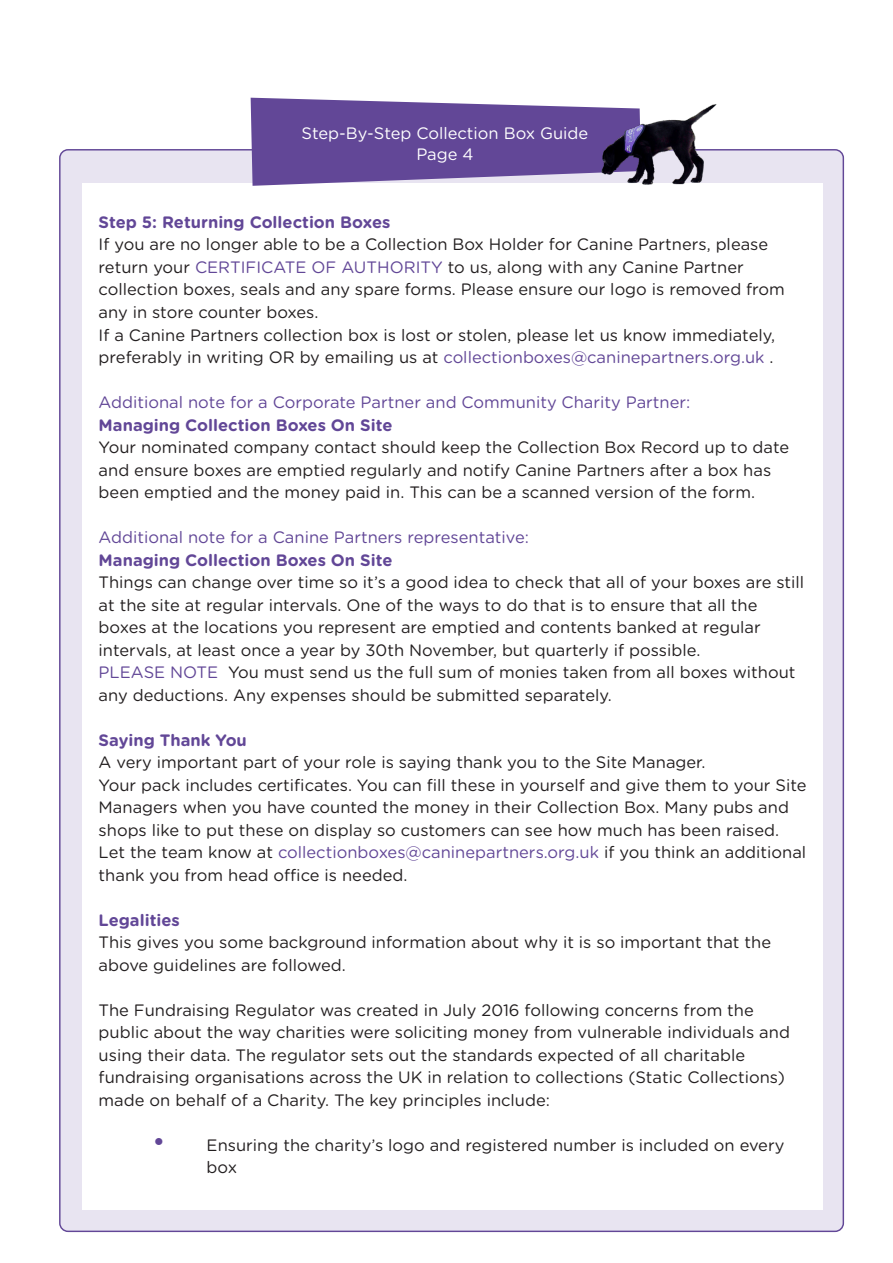
<style>
.page{position:relative;width:893px;height:1263px;background:#fff}
.page>*{position:absolute;margin:0;border:0;box-sizing:border-box;transform-origin:0 0}
.t1{font:16.5px/22.5px "Gotham Rounded";color:#231f20}
.t2{font:700 16.5px "Gotham Rounded";color:#624797}
.t3{font:16.5px "Gotham Rounded";color:#624797}
.t4{font:16.5px/21px "Gotham Rounded";color:#fff;text-align:center}
.s1{color:#624797}
.s2{font-size:27px;color:#624797}
</style>
<div class="page">
<div style="left:60px;top:150px;width:783px;height:1081px;background:#e8e4f1;border-radius:8px"></div>
<div style="left:82px;top:183px;width:741px;height:1026px;background:#fff"></div>
<svg style="left:251px;top:98px;width:345px;height:88px;background:#755da3"></svg>
<img style="left:596px;top:104px;width:169px;height:81px">
<p class="t4" style="left:302px;top:122px;width:288px">Step-By-Step Collection Box Guide<br>Page 4</p>
<p class="t2" style="left:99px;top:210px;width:293px">Step 5: Returning Collection Boxes</p>
<p class="t1" style="left:99px;top:233px;width:688px">If you are no longer able to be a Collection Box Holder for Canine Partners, please return your <span class="s1">CERTIFICATE OF AUTHORITY</span> to us, along with any Canine Partner collection boxes, seals and any spare forms. Please ensure our logo is removed from any in store counter boxes.</p>
<p class="t1" style="left:99px;top:323px;width:678px">If a Canine Partners collection box is lost or stolen, please let us know immediately, preferably in writing OR by emailing us at <span class="s1">collectionboxes@caninepartners.org.uk</span> .</p>
<p class="t3" style="left:99px;top:391px;width:593px">Additional note for a Corporate Partner and Community Charity Partner:</p>
<p class="t2" style="left:99px;top:413px;width:295px">Managing Collection Boxes On Site</p>
<p class="t1" style="left:99px;top:435px;width:692px">Your nominated company contact should keep the Collection Box Record up to date and ensure boxes are emptied regularly and notify Canine Partners after a box has been emptied and the money paid in. This can be a scanned version of the form.</p>
<p class="t3" style="left:99px;top:526px;width:432px">Additional note for a Canine Partners representative:</p>
<p class="t2" style="left:99px;top:548px;width:295px">Managing Collection Boxes On Site</p>
<p class="t1" style="left:99px;top:570px;width:707px">Things can change over time so it’s a good idea to check that all of your boxes are still at the site at regular intervals. One of the ways to do that is to ensure that all the boxes at the locations you represent are emptied and contents banked at regular intervals, at least once a year by 30th November, but quarterly if possible.</p>
<p class="t1" style="left:99px;top:660px;width:698px"><span class="s1">PLEASE NOTE</span> You must send us the full sum of monies taken from all boxes without any deductions. Any expenses should be submitted separately.</p>
<p class="t2" style="left:99px;top:728px;width:150px">Saying Thank You</p>
<p class="t1" style="left:99px;top:750px;width:608px">A very important part of your role is saying thank you to the Site Manager.</p>
<p class="t1" style="left:99px;top:773px;width:709px">Your pack includes certificates. You can fill these in yourself and give them to your Site Managers when you have counted the money in their Collection Box. Many pubs and shops like to put these on display so customers can see how much has been raised.<br>Let the team know at <span class="s1">collectionboxes@caninepartners.org.uk</span> if you think an additional thank you from head office is needed.</p>
<p class="t2" style="left:99px;top:908px;width:83px">Legalities</p>
<p class="t1" style="left:99px;top:930px;width:674px">This gives you some background information about why it is so important that the above guidelines are followed.</p>
<p class="t1" style="left:99px;top:998px;width:693px">The Fundraising Regulator was created in July 2016 following concerns from the public about the way charities were soliciting money from vulnerable individuals and using their data. The regulator sets out the standards expected of all charitable fundraising organisations across the UK in relation to collections (Static Collections) made on behalf of a Charity. The key principles include:</p>
<p class="t1" style="left:207px;top:1133px;width:579px;text-indent:-54px"><span class="s2">•</span> Ensuring the charity’s logo and registered number is included on every box</p>
</div>
